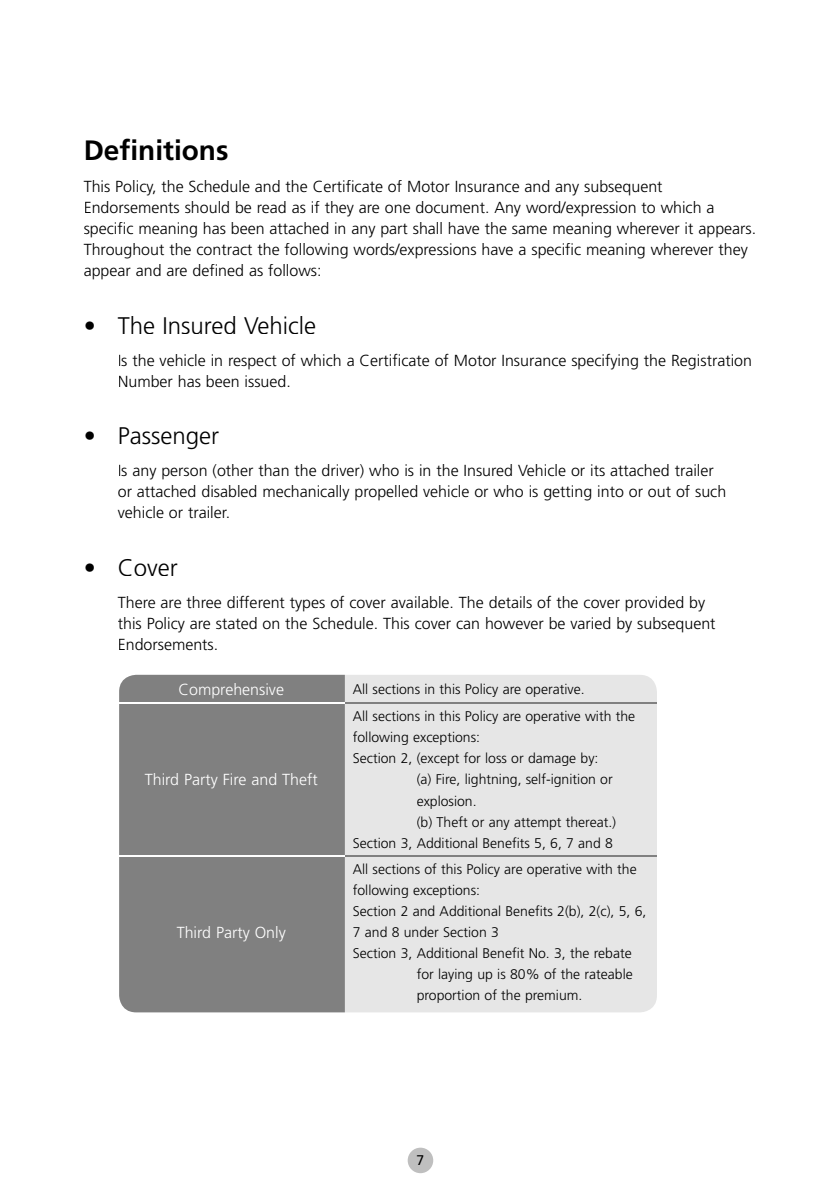
<style>
.page{position:relative;width:840px;height:1191px;background:#fff}
.page>*{position:absolute;margin:0;border:0;box-sizing:border-box;transform-origin:0 0}
.t1{font:700 28px "Frutiger LT Std";color:#000}
.t2{font:300 24px "Frutiger LT Std";color:#000}
.t3{font:300 16px/21px "Frutiger LT Std";color:#000}
.t4{font:300 16px "Frutiger LT Std";color:#fff}
.t5{font:300 14px "Frutiger LT Std";color:#000}
.t6{font:14px "Frutiger LT Std";color:#000}
</style>
<div class="page">
<div style="left:119px;top:675px;width:537px;height:337px;background:#e6e6e6;border-radius:17px"></div>
<div style="left:119px;top:675px;width:225px;height:337px;background:#808080"></div>
<div style="left:407px;top:1147px;width:26px;height:26px;background:#bfbfbf;border-radius:50%"></div>
<hr style="left:344px;top:702px;width:312px;height:1px;background:#808080">
<hr style="left:344px;top:855px;width:312px;height:1px;background:#808080">
<hr style="left:118px;top:702px;width:226px;height:1px;background:#fff">
<hr style="left:118px;top:855px;width:226px;height:1px;background:#fff">
<h1 class="t1" style="left:84px;top:134px;width:146px">Definitions</h1>
<p class="t3" style="left:84px;top:176px;width:673px">This Policy, the Schedule and the Certificate of Motor Insurance and any subsequent Endorsements should be read as if they are one document. Any word/expression to which a specific meaning has been attached in any part shall have the same meaning wherever it appears.<br>Throughout the contract the following words/expressions have a specific meaning wherever they appear and are defined as follows:</p>
<h2 class="t2" style="left:84px;top:312px;width:234px">• The Insured Vehicle</h2>
<p class="t3" style="left:118px;top:350px;width:635px">Is the vehicle in respect of which a Certificate of Motor Insurance specifying the Registration<br>Number has been issued.</p>
<h2 class="t2" style="left:84px;top:422px;width:137px">• Passenger</h2>
<p class="t3" style="left:118px;top:460px;width:609px">Is any person (other than the driver) who is in the Insured Vehicle or its attached trailer or attached disabled mechanically propelled vehicle or who is getting into or out of such vehicle or trailer.</p>
<h2 class="t2" style="left:84px;top:553px;width:96px">• Cover</h2>
<p class="t3" style="left:118px;top:592px;width:599px">There are three different types of cover available. The details of the cover provided by this Policy are stated on the Schedule. This cover can however be varied by subsequent<br>Endorsements.</p>
<p class="t4" style="left:178px;top:680px;width:107px">Comprehensive</p>
<p class="t5" style="left:352px;top:681px;width:233px">All sections in this Policy are operative.</p>
<p class="t4" style="left:145px;top:770px;width:174px">Third Party Fire and Theft</p>
<p class="t4" style="left:177px;top:923px;width:111px">Third Party Only</p>
<p class="t5" style="left:352px;top:708px;width:284px">All sections in this Policy are operative with the</p>
<p class="t5" style="left:352px;top:729px;width:129px">following exceptions:</p>
<p class="t5" style="left:352px;top:750px;width:247px">Section 2, (except for loss or damage by:</p>
<p class="t5" style="left:416px;top:771px;width:197px">(a) Fire, lightning, self-ignition or</p>
<p class="t5" style="left:416px;top:792px;width:61px">explosion.</p>
<p class="t5" style="left:416px;top:813px;width:201px">(b) Theft or any attempt thereat.)</p>
<p class="t5" style="left:352px;top:834px;width:261px">Section 3, Additional Benefits 5, 6, 7 and 8</p>
<p class="t5" style="left:352px;top:861px;width:285px">All sections of this Policy are operative with the</p>
<p class="t5" style="left:352px;top:882px;width:129px">following exceptions:</p>
<p class="t5" style="left:352px;top:903px;width:295px">Section 2 and Additional Benefits 2(b), 2(c), 5, 6,</p>
<p class="t5" style="left:352px;top:924px;width:147px">7 and 8 under Section 3</p>
<p class="t5" style="left:352px;top:945px;width:280px">Section 3, Additional Benefit No. 3, the rebate</p>
<p class="t5" style="left:416px;top:966px;width:217px">for laying up is 80% of the rateable</p>
<p class="t5" style="left:416px;top:987px;width:167px">proportion of the premium.</p>
<p class="t6" style="left:416px;top:1151px;width:9px">7</p>
</div>
